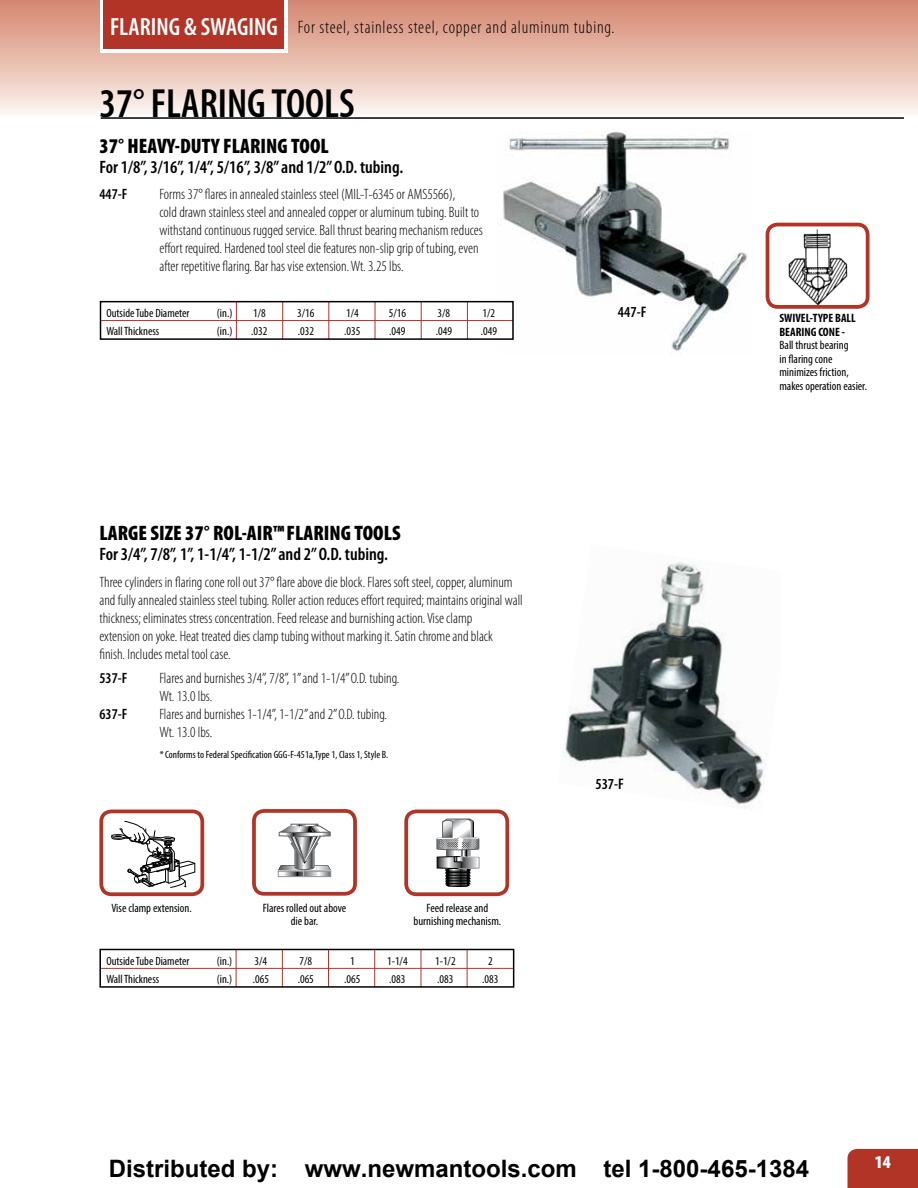
<style>
.page{position:relative;width:918px;height:1188px;background:#fff}
.page>*{position:absolute;margin:0;border:0;box-sizing:border-box;transform-origin:0 0}
.t1{font:600 condensed 40.95px "Myriad Pro";color:#000}
.t2{font:700 24px "Arial";color:#000}
.t3{font:900 condensed 21px "Myriad Pro";color:#000}
.t4{font:600 condensed 18px "Myriad Pro";color:#000}
.t5{font:300 condensed 18px "Myriad Pro";letter-spacing:.045em;color:#000}
.t6{font:900 condensed 18px "Myriad Pro";color:#fff}
.t7{font:600 condensed 15.3px "Myriad Pro";color:#000}
.t8{font:300 condensed 15px/18px "Myriad Pro";color:#000}
.t9{font:600 condensed 15px "Myriad Pro";color:#000}
.t10{font:condensed 12.15px/13.5px "Myriad Pro";color:#000;text-align:center}
.t11{font:700 condensed 12.15px/13.5px "Myriad Pro";color:#000}
.t12{font:condensed 12px "Myriad Pro";color:#000}
.t13{font:condensed 10.5px "Myriad Pro";color:#000}
.s1{font-weight:600;font-size:24.9px;color:#fff}
</style>
<div class="page">
<div style="left:0;top:0;width:918px;height:115px;background:linear-gradient(to bottom,#d3856e,#fcf4ee)"></div>
<div style="left:847px;top:1149px;width:71px;height:39px;background:#b13427"></div>
<div style="left:100px;top:0;width:188px;height:53px;background:#fff"></div>
<div style="left:104px;top:0;width:180px;height:49px;background:#b13427"></div>
<hr style="left:101px;top:117px;width:803px;height:2px;background:#000">
<img style="left:498px;top:132px;width:249px;height:219px">
<hr style="left:328px;top:302px;width:1px;height:37px;background:#b13427">
<hr style="left:375px;top:302px;width:1px;height:37px;background:#b13427">
<hr style="left:421px;top:302px;width:1px;height:37px;background:#b13427">
<hr style="left:467px;top:302px;width:1px;height:37px;background:#b13427">
<hr style="left:236px;top:302px;width:1px;height:37px;background:#b13427">
<hr style="left:282px;top:302px;width:1px;height:37px;background:#b13427">
<hr style="left:101px;top:320px;width:412px;height:1px;background:#b13427">
<div style="left:100px;top:301px;width:414px;height:39px;border:2px solid #000"></div>
<img style="left:563px;top:562px;width:202px;height:247px">
<hr style="left:328px;top:949px;width:1px;height:38px;background:#b13427">
<hr style="left:374px;top:949px;width:1px;height:38px;background:#b13427">
<hr style="left:236px;top:949px;width:1px;height:38px;background:#b13427">
<hr style="left:282px;top:949px;width:1px;height:38px;background:#b13427">
<hr style="left:100px;top:968px;width:414px;height:1px;background:#b13427">
<hr style="left:467px;top:949px;width:1px;height:38px;background:#b13427">
<hr style="left:421px;top:949px;width:1px;height:38px;background:#b13427">
<div style="left:99px;top:949px;width:415px;height:39px;border:2px solid #000"></div>
<svg style="left:111px;top:821px;width:84px;height:67px"></svg>
<div style="left:99px;top:810px;width:105px;height:86px;border:4px solid #b13427;border-radius:10px"></div>
<img style="left:788px;top:229px;width:60px;height:75px">
<div style="left:766px;top:223px;width:104px;height:86px;border:4px solid #b13427;border-radius:10px"></div>
<svg style="left:278px;top:824px;width:53px;height:53px"></svg>
<div style="left:252px;top:809px;width:105px;height:87px;border:4px solid #b13427;border-radius:10px"></div>
<svg style="left:436px;top:819px;width:43px;height:68px"></svg>
<div style="left:404px;top:810px;width:105px;height:86px;border:4px solid #b13427;border-radius:10px"></div>
<p class="t5" style="left:110px;top:17px;width:506px"><span class="s1">FLARING &amp; SWAGING</span> For steel, stainless steel, copper and aluminum tubing.</p>
<h1 class="t1" style="left:99px;top:81px;width:257px">37° FLARING TOOLS</h1>
<h3 class="t3" style="left:99px;top:134px;width:231px">37° HEAVY-DUTY FLARING TOOL</h3>
<p class="t4" style="left:99px;top:157px;width:305px">For 1/8”, 3/16”, 1/4”, 5/16”, 3/8” and 1/2” O.D. tubing.</p>
<p class="t9" style="left:99px;top:186px;width:29px">447-F</p>
<p class="t8" style="left:159px;top:186px;width:325px">Forms 37° flares in annealed stainless steel (MIL-T-6345 or AMS5566),<br>cold drawn stainless steel and annealed copper or aluminum tubing. Built to withstand continuous rugged service. Ball thrust bearing mechanism reduces effort required. Hardened tool steel die features non-slip grip of tubing, even after repetitive flaring. Bar has vise extension. Wt. 3.25 lbs.</p>
<p class="t12" style="left:106px;top:306px;width:85px">Outside Tube Diameter</p>
<p class="t12" style="left:217px;top:306px;width:17px">(in.)</p>
<p class="t12" style="left:253px;top:306px;width:14px">1/8</p>
<p class="t12" style="left:297px;top:306px;width:19px">3/16</p>
<p class="t12" style="left:346px;top:306px;width:14px">1/4</p>
<p class="t12" style="left:389px;top:306px;width:19px">5/16</p>
<p class="t12" style="left:438px;top:306px;width:14px">3/8</p>
<p class="t12" style="left:483px;top:306px;width:14px">1/2</p>
<p class="t12" style="left:106px;top:324px;width:54px">Wall Thickness</p>
<p class="t12" style="left:217px;top:324px;width:17px">(in.)</p>
<p class="t12" style="left:251px;top:324px;width:18px">.032</p>
<p class="t12" style="left:298px;top:324px;width:18px">.032</p>
<p class="t12" style="left:344px;top:324px;width:18px">.035</p>
<p class="t12" style="left:389px;top:324px;width:18px">.049</p>
<p class="t12" style="left:436px;top:324px;width:18px">.049</p>
<p class="t12" style="left:481px;top:324px;width:18px">.049</p>
<p class="t7" style="left:618px;top:304px;width:30px">447-F</p>
<h3 class="t3" style="left:99px;top:521px;width:303px">LARGE SIZE 37° ROL-AIR™FLARING TOOLS</h3>
<p class="t4" style="left:99px;top:545px;width:290px">For 3/4”, 7/8”, 1”, 1-1/4”, 1-1/2” and 2” O.D. tubing.</p>
<p class="t8" style="left:99px;top:573px;width:425px">Three cylinders in flaring cone roll out 37° flare above die block. Flares soft steel, copper, aluminum and fully annealed stainless steel tubing. Roller action reduces effort required; maintains original wall thickness; eliminates stress concentration. Feed release and burnishing action. Vise clamp<br>extension on yoke. Heat treated dies clamp tubing without marking it. Satin chrome and black<br>finish. Includes metal tool case.</p>
<p class="t9" style="left:99px;top:670px;width:29px">537-F</p>
<p class="t8" style="left:159px;top:670px;width:242px">Flares and burnishes 3/4”, 7/8”, 1” and 1-1/4” O.D. tubing.<br>Wt. 13.0 lbs.</p>
<p class="t9" style="left:99px;top:706px;width:29px">637-F</p>
<p class="t8" style="left:159px;top:706px;width:229px">Flares and burnishes 1-1/4”, 1-1/2” and 2” O.D. tubing.<br>Wt. 13.0 lbs.</p>
<p class="t13" style="left:160px;top:748px;width:230px">* Conforms to Federal Specification GGG-F-451a,Type 1, Class 1, Style B.</p>
<p class="t10" style="left:111px;top:901px;width:82px">Vise clamp extension.</p>
<p class="t10" style="left:263px;top:901px;width:85px">Flares rolled out above die bar.</p>
<p class="t10" style="left:414px;top:901px;width:89px">Feed release and burnishing mechanism.</p>
<p class="t12" style="left:106px;top:953px;width:85px">Outside Tube Diameter</p>
<p class="t12" style="left:217px;top:953px;width:17px">(in.)</p>
<p class="t12" style="left:255px;top:953px;width:14px">3/4</p>
<p class="t12" style="left:300px;top:953px;width:14px">7/8</p>
<p class="t12" style="left:350px;top:953px;width:6px">1</p>
<p class="t12" style="left:387px;top:953px;width:22px">1-1/4</p>
<p class="t12" style="left:435px;top:953px;width:22px">1-1/2</p>
<p class="t12" style="left:488px;top:953px;width:6px">2</p>
<p class="t12" style="left:106px;top:971px;width:54px">Wall Thickness</p>
<p class="t12" style="left:217px;top:971px;width:17px">(in.)</p>
<p class="t12" style="left:253px;top:971px;width:18px">.065</p>
<p class="t12" style="left:298px;top:971px;width:18px">.065</p>
<p class="t12" style="left:344px;top:971px;width:18px">.065</p>
<p class="t12" style="left:389px;top:971px;width:18px">.083</p>
<p class="t12" style="left:437px;top:971px;width:18px">.083</p>
<p class="t12" style="left:482px;top:971px;width:18px">.083</p>
<p class="t7" style="left:595px;top:776px;width:30px">537-F</p>
<p class="t11" style="left:779px;top:311px;width:78px">SWIVEL-TYPE BALL<br>BEARING CONE -</p>
<p class="t10" style="left:779px;top:338px;width:89px;text-align:left">Ball thrust bearing<br>in flaring cone minimizes friction, makes operation easier.</p>
<h2 class="t2" style="left:109px;top:1153px;width:702px">Distributed by: www.newmantools.com tel 1-800-465-1384</h2>
<p class="t6" style="left:875px;top:1152px;width:17px">14</p>
</div>
